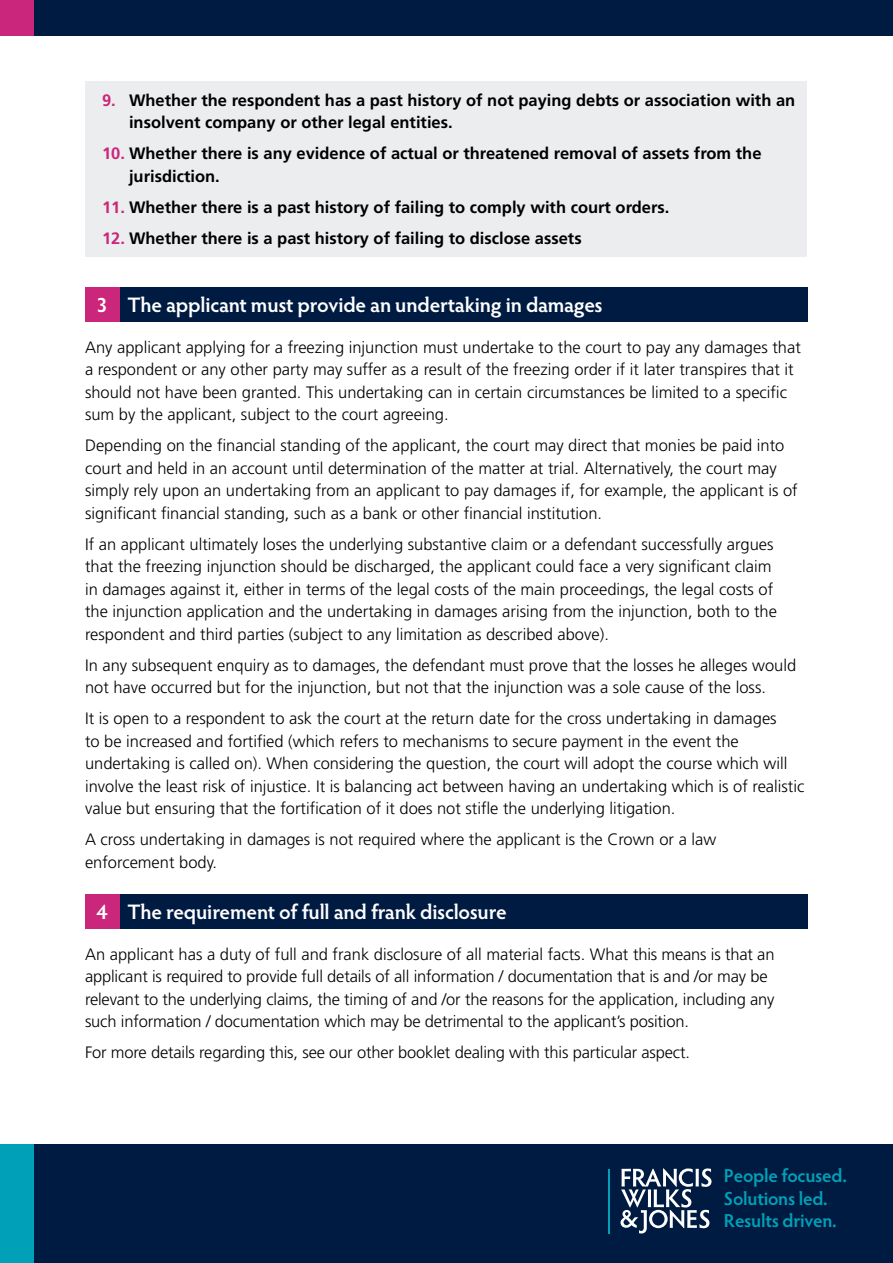
<style>
.page{position:relative;width:893px;height:1263px;background:#fff}
.page>*{position:absolute;margin:0;border:0;box-sizing:border-box;transform-origin:0 0}
.t1{font:600 21px "Hypatia Sans Pro";letter-spacing:-.01em;color:#fff}
.t2{font:600 18.75px/22.6px "Hypatia Sans Pro";letter-spacing:-.015em;color:#00a1b8}
.t3{font:300 16.5px/22.5px "Frutiger LT Std";color:#000}
.t4{font:700 16.5px/22.5px "Frutiger LT Std";color:#000}
.s1{color:#ca267b}
</style>
<div class="page">
<div style="left:0;top:1144px;width:893px;height:119px;background:#001b41"></div>
<div style="left:0;top:1144px;width:34px;height:119px;background:#00a1b8"></div>
<svg style="left:620px;top:1168px;width:91px;height:65px"></svg>
<hr style="left:608px;top:1169px;width:2px;height:65px;background:#00a1b8">
<div style="left:0;top:0;width:893px;height:36px;background:#001b41"></div>
<div style="left:0;top:0;width:34px;height:36px;background:#ca267b"></div>
<div style="left:85px;top:81px;width:722px;height:176px;background:#ecedee"></div>
<div style="left:119px;top:288px;width:689px;height:34px;background:#001b41"></div>
<div style="left:85px;top:288px;width:34px;height:34px;background:#ca267b"></div>
<div style="left:119px;top:894px;width:689px;height:34px;background:#001b41"></div>
<div style="left:85px;top:894px;width:34px;height:34px;background:#ca267b"></div>
<p class="t4" style="left:129px;top:89px;width:668px;text-indent:-27px"><span class="s1">9.</span> Whether the respondent has a past history of not paying debts or association with an insolvent company or other legal entities.</p>
<p class="t4" style="left:129px;top:142px;width:634px;text-indent:-27px"><span class="s1">10.</span> Whether there is any evidence of actual or threatened removal of assets from the jurisdiction.</p>
<p class="t4" style="left:102px;top:196px;width:569px"><span class="s1">11.</span> Whether there is a past history of failing to comply with court orders.</p>
<p class="t4" style="left:102px;top:227px;width:481px"><span class="s1">12.</span> Whether there is a past history of failing to disclose assets</p>
<p class="t1" style="left:96px;top:291px;width:508px">3 The applicant must provide an undertaking in damages</p>
<p class="t3" style="left:85px;top:336px;width:717px">Any applicant applying for a freezing injunction must undertake to the court to pay any damages that a respondent or any other party may suffer as a result of the freezing order if it later transpires that it should not have been granted. This undertaking can in certain circumstances be limited to a specific sum by the applicant, subject to the court agreeing.</p>
<p class="t3" style="left:85px;top:435px;width:714px">Depending on the financial standing of the applicant, the court may direct that monies be paid into court and held in an account until determination of the matter at trial. Alternatively, the court may simply rely upon an undertaking from an applicant to pay damages if, for example, the applicant is of significant financial standing, such as a bank or other financial institution.</p>
<p class="t3" style="left:85px;top:533px;width:693px">If an applicant ultimately loses the underlying substantive claim or a defendant successfully argues that the freezing injunction should be discharged, the applicant could face a very significant claim in damages against it, either in terms of the legal costs of the main proceedings, the legal costs of the injunction application and the undertaking in damages arising from the injunction, both to the respondent and third parties (subject to any limitation as described above).</p>
<p class="t3" style="left:85px;top:654px;width:713px">In any subsequent enquiry as to damages, the defendant must prove that the losses he alleges would not have occurred but for the injunction, but not that the injunction was a sole cause of the loss.</p>
<p class="t3" style="left:85px;top:708px;width:721px">It is open to a respondent to ask the court at the return date for the cross undertaking in damages<br>to be increased and fortified (which refers to mechanisms to secure payment in the event the undertaking is called on). When considering the question, the court will adopt the course which will involve the least risk of injustice. It is balancing act between having an undertaking which is of realistic value but ensuring that the fortification of it does not stifle the underlying litigation.</p>
<p class="t3" style="left:85px;top:829px;width:633px">A cross undertaking in damages is not required where the applicant is the Crown or a law enforcement body.</p>
<p class="t1" style="left:96px;top:897px;width:412px">4 The requirement of full and frank disclosure</p>
<p class="t3" style="left:85px;top:943px;width:691px">An applicant has a duty of full and frank disclosure of all material facts. What this means is that an applicant is required to provide full details of all information / documentation that is and /or may be relevant to the underlying claims, the timing of and /or the reasons for the application, including any such information / documentation which may be detrimental to the applicant’s position.</p>
<p class="t3" style="left:85px;top:1041px;width:606px">For more details regarding this, see our other booklet dealing with this particular aspect.</p>
<p class="t2" style="left:724px;top:1164px;width:124px">People focused.<br>Solutions led.<br>Results driven.</p>
</div>
